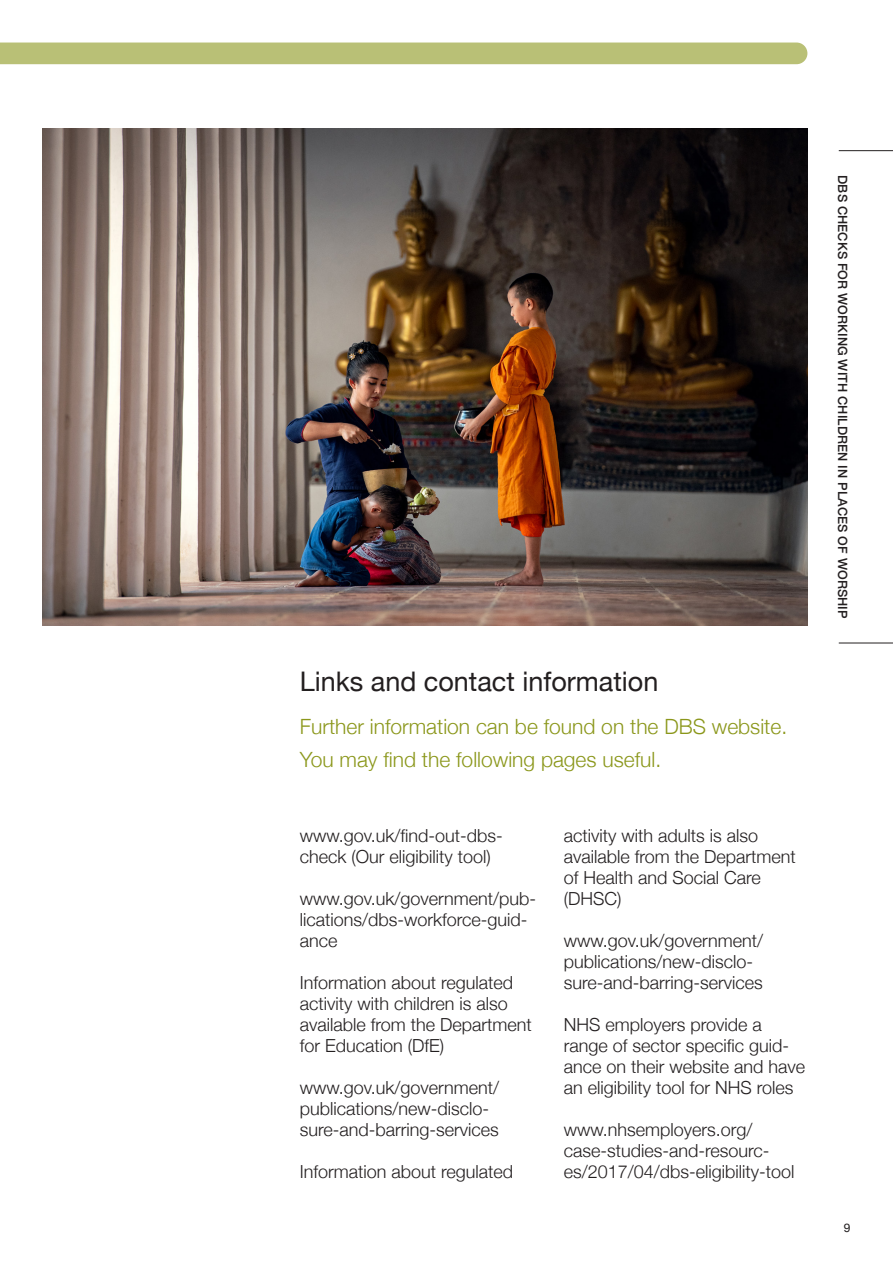
<style>
.page{position:relative;width:893px;height:1263px;background:#fff}
.page>*{position:absolute;margin:0;border:0;box-sizing:border-box;transform-origin:0 0}
.t1{font:27px "Helvetica Neue";color:#231f20}
.t2{font:300 21px "Helvetica Neue";color:#8b971b}
.t3{font:300 18px/21px "Helvetica Neue";color:#231f20}
.t4{font:500 12.75px "Helvetica Neue";letter-spacing:.01em;color:#231f20}
.t5{font:12px "Helvetica Neue";color:#231f20}
</style>
<div class="page">
<hr style="left:839px;top:643px;width:54px;height:1px;background:#231f20">
<hr style="left:839px;top:150px;width:54px;height:1px;background:#231f20">
<div style="left:0;top:43px;width:807px;height:21px;background:#b9c076"></div>
<img style="left:42px;top:129px;width:765px;height:497px">
<p class="t1" style="left:300px;top:661px;width:360px">Links and contact information</p>
<p class="t2" style="left:300px;top:710px;width:489px">Further information can be found on the DBS website.</p>
<p class="t2" style="left:300px;top:743px;width:363px">You may find the following pages useful.</p>
<p class="t3" style="left:300px;top:823px;width:205px">www.gov.uk/find-out-dbs&shy;check (Our eligibility tool)</p>
<p class="t3" style="left:300px;top:886px;width:238px">www.gov.uk/government/pub&shy;lications/dbs-workforce-guid&shy;ance</p>
<p class="t3" style="left:300px;top:970px;width:234px">Information about regulated activity with children is also available from the Department for Education (DfE)</p>
<p class="t3" style="left:300px;top:1075px;width:201px">www.gov.uk/government/ publications/new-disclo&shy;sure-and-barring-services</p>
<p class="t3" style="left:300px;top:1159px;width:215px">Information about regulated</p>
<p class="t3" style="left:564px;top:823px;width:234px">activity with adults is also available from the Department of Health and Social Care (DHSC)</p>
<p class="t3" style="left:564px;top:928px;width:201px">www.gov.uk/government/ publications/new-disclo&shy;sure-and-barring-services</p>
<p class="t3" style="left:564px;top:1012px;width:243px">NHS employers provide a range of sector specific guid&shy;ance on their website and have an eligibility tool for NHS roles</p>
<p class="t3" style="left:564px;top:1117px;width:232px">www.nhsemployers.org/ case-studies-and-resourc&shy;es/2017/04/dbs-eligibility-tool</p>
<p class="t4" style="left:853px;top:175px;width:445px;rotate:90deg">DBS CHECKS FOR WORKING WITH CHILDREN IN PLACES OF WORSHIP</p>
<p class="t5" style="left:844px;top:1219px;width:8px">9</p>
</div>
